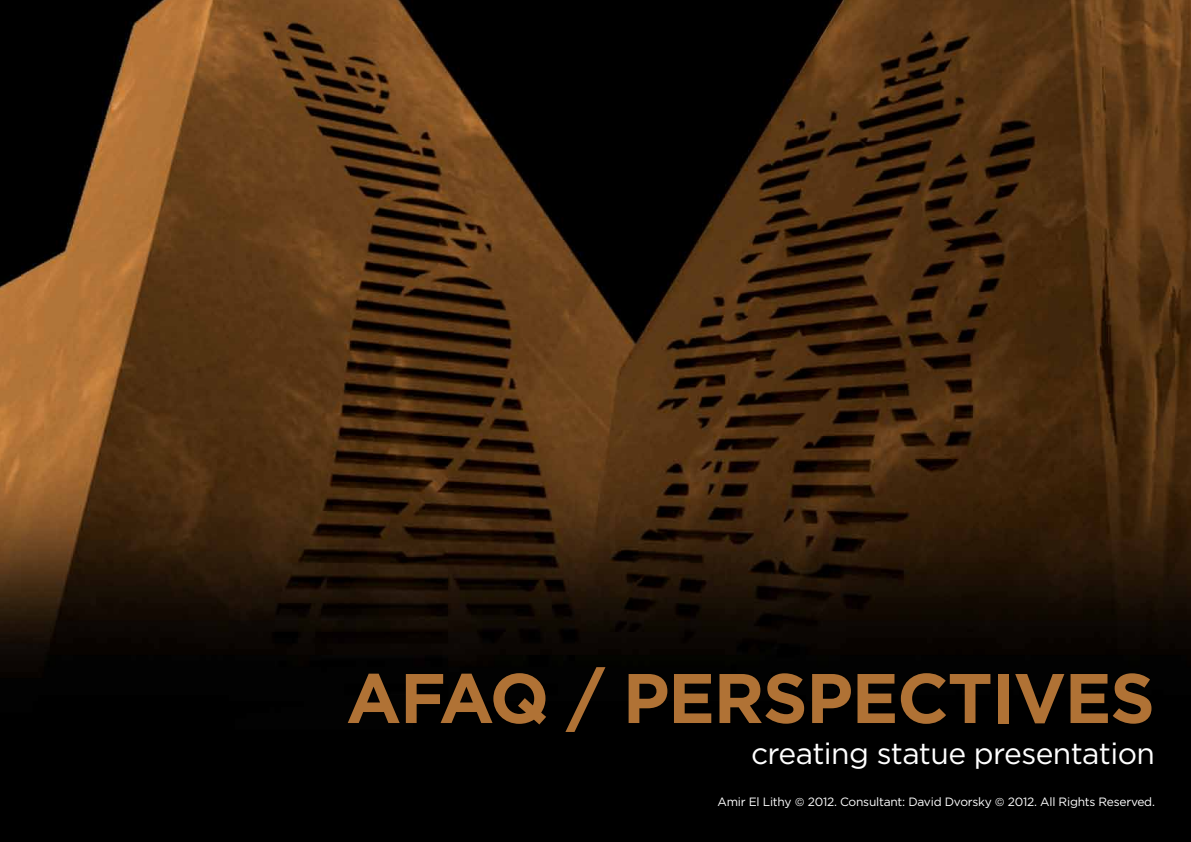
<style>
.page{position:relative;width:1191px;height:842px;background:#fff}
.page>*{position:absolute;margin:0;border:0;box-sizing:border-box;transform-origin:0 0}
.t1{font:700 70px "Gotham";letter-spacing:-.02em;color:#b07235}
.t2{font:30px "Gotham";letter-spacing:-.02em;color:#fff}
.t3{font:12px "Gotham";letter-spacing:-.02em;color:#fff}
.s1{font-family:"Nimbus Sans DOT"}
</style>
<div class="page">
<img style="left:0;top:0;width:1191px;height:842px">
<h1 class="t1" style="left:346px;top:652px;width:810px">AFAQ / PERSPECTIVES</h1>
<h2 class="t2" style="left:751px;top:735px;width:405px">creating statue presentation</h2>
<p class="t3" style="left:717px;top:794px;width:439px">Amir El Lithy <span class="s1">©</span> 2012. Consultant: David Dvorsky <span class="s1">©</span> 2012. All Rights Reserved.</p>
</div>
